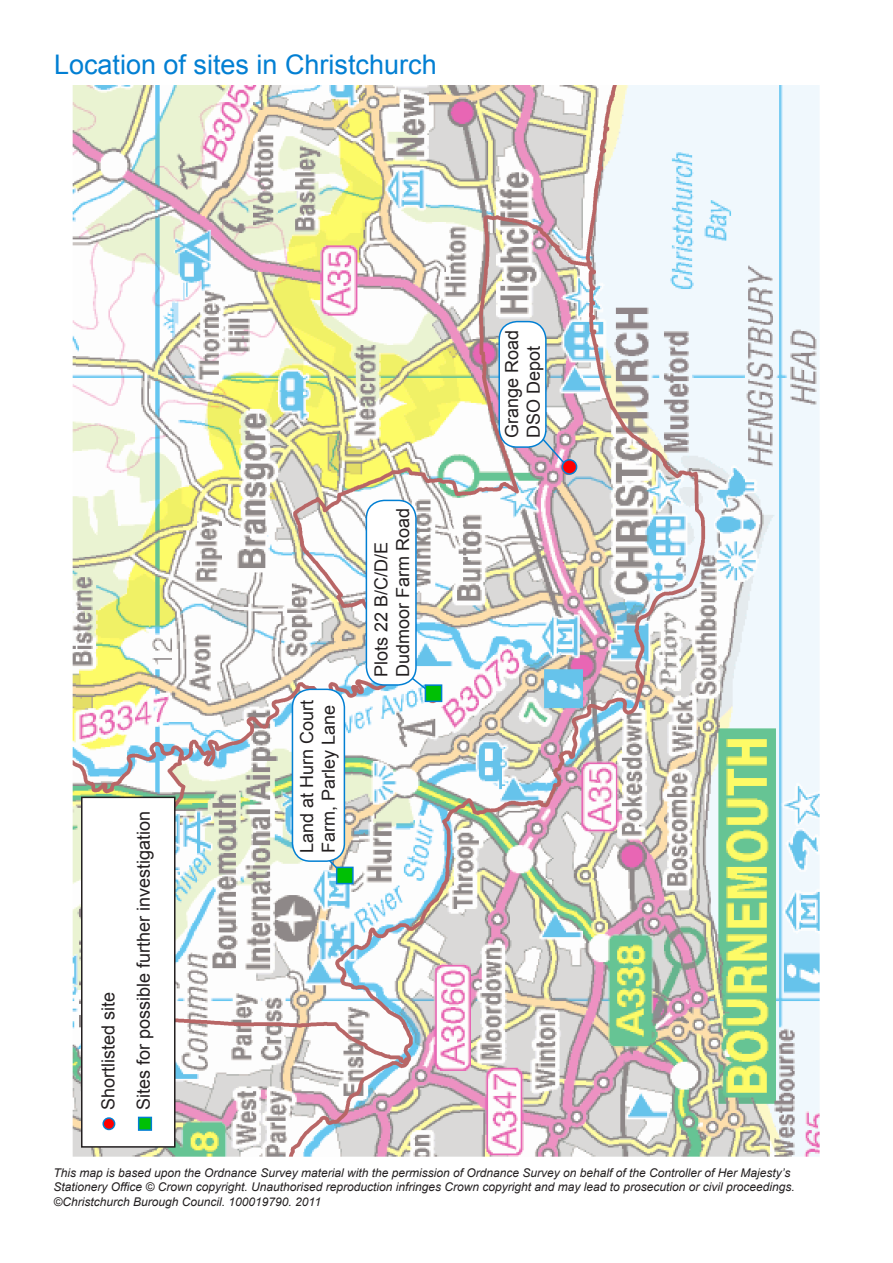
<style>
.page{position:relative;width:893px;height:1263px;background:#fff}
.page>*{position:absolute;margin:0;border:0;box-sizing:border-box;transform-origin:0 0}
.t1{font:27px "Arial";color:#027fd3}
.t2{font:18px/21.6px "Arial";color:#231f20}
.t3{font:italic 12px/14.4px "Arial";color:#231f20}
</style>
<div class="page">
<img style="left:72px;top:85px;width:748px;height:1072px">
<svg style="left:318px;top:851px;width:26px;height:24px"></svg>
<div style="left:292px;top:689px;width:52px;height:172px;background:#fff;border-radius:18px"></div>
<div style="left:292px;top:688px;width:53px;height:174px;border:2px solid #027fd3;border-radius:18px"></div>
<svg style="left:407px;top:673px;width:30px;height:25px"></svg>
<div style="left:366px;top:500px;width:50px;height:185px;background:#fff;border-radius:18px"></div>
<div style="left:366px;top:500px;width:51px;height:186px;border:2px solid #027fd3;border-radius:18px"></div>
<svg style="left:538px;top:434px;width:30px;height:33px"></svg>
<div style="left:499px;top:322px;width:47px;height:125px;background:#fff;border-radius:18px"></div>
<div style="left:498px;top:321px;width:49px;height:127px;border:2px solid #027fd3;border-radius:18px"></div>
<div style="left:82px;top:797px;width:93px;height:350px;background:#fff"></div>
<div style="left:81px;top:796px;width:95px;height:352px;border:2px solid #231f20"></div>
<div style="left:139px;top:1117px;width:12px;height:13px;background:#00c005"></div>
<div style="left:138px;top:1117px;width:14px;height:14px;border:2px solid #027fd3"></div>
<div style="left:103px;top:1118px;width:12px;height:11px;background:#f00;border-radius:50%"></div>
<div style="left:102px;top:1117px;width:13px;height:13px;border:2px solid #027fd3;border-radius:50%"></div>
<div style="left:562px;top:460px;width:15px;height:14px;background:#f00;border-radius:50%"></div>
<div style="left:562px;top:459px;width:15px;height:16px;border:2px solid #027fd3;border-radius:50%"></div>
<div style="left:425px;top:685px;width:17px;height:16px;background:#00c005"></div>
<div style="left:425px;top:684px;width:17px;height:18px;border:2px solid #027fd3"></div>
<div style="left:337px;top:867px;width:16px;height:16px;background:#00c005"></div>
<div style="left:336px;top:867px;width:18px;height:17px;border:2px solid #027fd3"></div>
<p class="t1" style="left:54px;top:46px;width:384px">Location of sites in Christchurch</p>
<p class="t2" style="left:98px;top:1110px;width:120px;rotate:-90deg">Shortlisted site</p>
<p class="t2" style="left:133px;top:1110px;width:301px;rotate:-90deg">Sites for possible further investigation</p>
<p class="t2" style="left:296px;top:853px;width:155px;rotate:-90deg">Land at Hurn Court<br>Farm, Parley Lane</p>
<p class="t2" style="left:371px;top:677px;width:171px;rotate:-90deg">Plots 22 B/C/D/E<br>Dudmoor Farm Road</p>
<p class="t2" style="left:501px;top:438px;width:110px;rotate:-90deg">Grange Road<br>DSO Depot</p>
<p class="t3" style="left:54px;top:1166px;width:743px">This map is based upon the Ordnance Survey material with the permission of Ordnance Survey on behalf of the Controller of Her Majesty’s<br>Stationery Office © Crown copyright. Unauthorised reproduction infringes Crown copyright and may lead to prosecution or civil proceedings. ©Christchurch Burough Council. 100019790. 2011</p>
</div>
